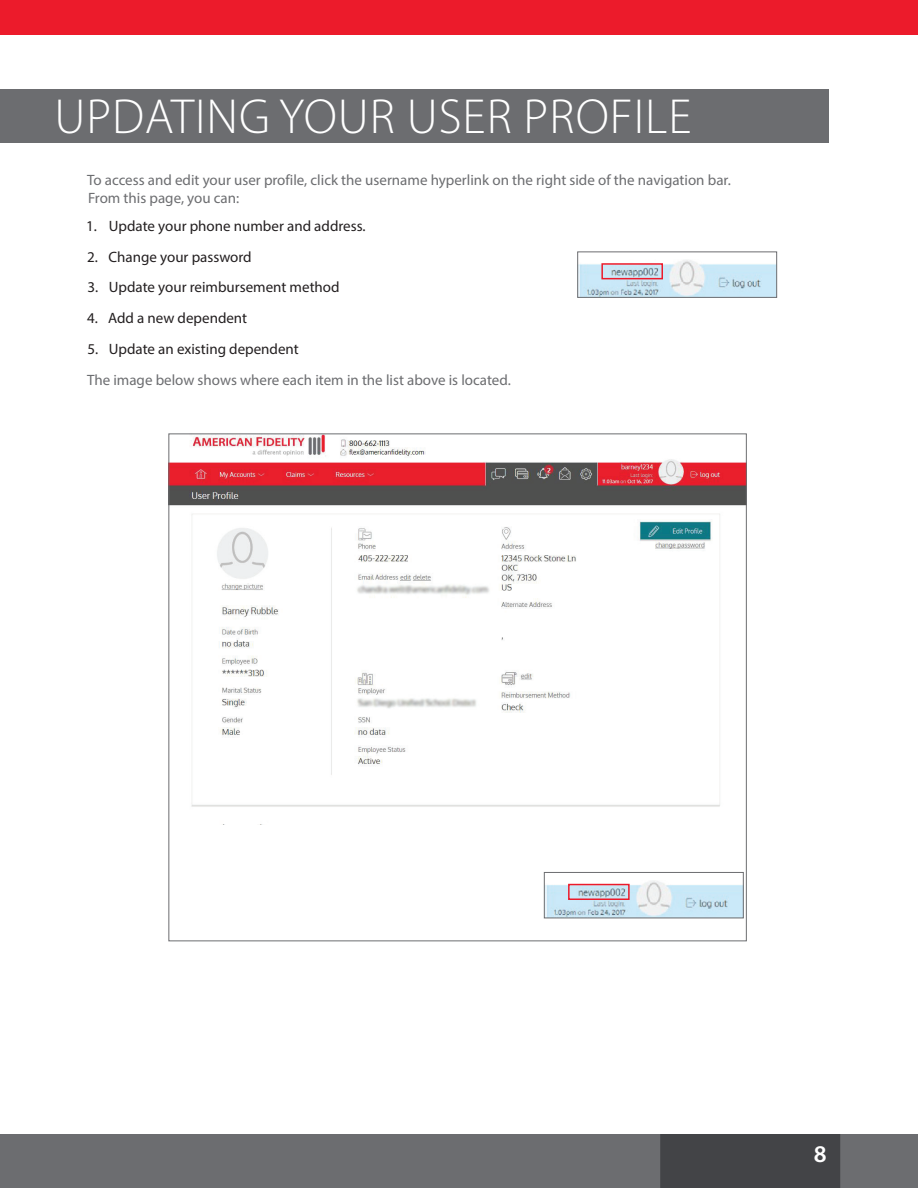
<style>
.page{position:relative;width:918px;height:1188px;background:#fff}
.page>*{position:absolute;margin:0;border:0;box-sizing:border-box;transform-origin:0 0}
.t1{font:300 49.5px "Myriad Pro";letter-spacing:.02em;color:#fff}
.t2{font:600 24px "Myriad Pro";color:#fff}
.t3{font:15px/18px "Myriad Pro";color:#6c6d70}
.t4{font:15px "Myriad Pro";color:#231f20}
</style>
<div class="page">
<div style="left:0;top:1134px;width:918px;height:54px;background:#6c6d70"></div>
<div style="left:660px;top:1134px;width:180px;height:54px;background:#434447"></div>
<div style="left:0;top:0;width:918px;height:35px;background:#ec1b2b"></div>
<img style="left:546px;top:880px;width:196px;height:36px">
<div style="left:544px;top:872px;width:200px;height:46px;border:1px solid #6c6d70"></div>
<div style="left:568px;top:884px;width:62px;height:16px;border:2px solid #ec1b2b"></div>
<img style="left:170px;top:436px;width:575px;height:371px">
<img style="left:579px;top:260px;width:196px;height:36px">
<div style="left:577px;top:252px;width:200px;height:46px;border:1px solid #6c6d70"></div>
<div style="left:601px;top:263px;width:62px;height:16px;border:2px solid #ec1b2b"></div>
<div style="left:0;top:89px;width:828px;height:53px;background:#6c6d70"></div>
<h1 class="t1" style="left:54px;top:86px;width:638px">UPDATING YOUR USER PROFILE</h1>
<p class="t3" style="left:87px;top:171px;width:645px">To access and edit your user profile, click the username hyperlink on the right side of the navigation bar.<br>From this page, you can:</p>
<p class="t4" style="left:86px;top:217px;width:281px">1. Update your phone number and address.</p>
<p class="t4" style="left:87px;top:247px;width:166px">2. Change your password</p>
<p class="t4" style="left:87px;top:278px;width:254px">3. Update your reimbursement method</p>
<p class="t4" style="left:87px;top:309px;width:162px">4. Add a new dependent</p>
<p class="t4" style="left:87px;top:340px;width:213px">5. Update an existing dependent</p>
<p class="t3" style="left:87px;top:371px;width:425px">The image below shows where each item in the list above is located.</p>
<h2 class="t2" style="left:814px;top:1138px;width:14px">8</h2>
</div>
